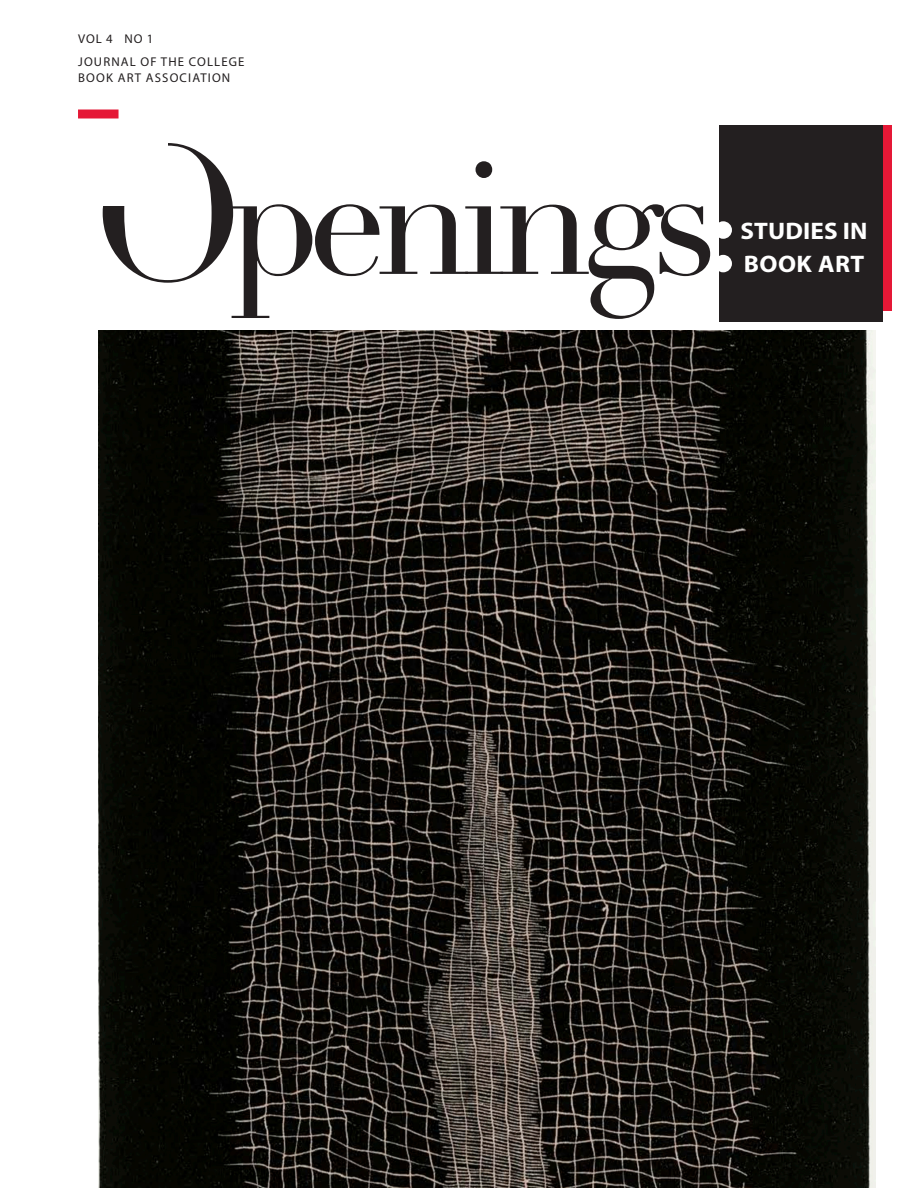
<style>
.page{position:relative;width:918px;height:1188px;background:#fff}
.page>*{position:absolute;margin:0;border:0;box-sizing:border-box;transform-origin:0 0}
.t1{font:157.5px "Didot";letter-spacing:-.07em;color:#231f20}
.t2{font:700 24px/33px "Myriad Pro";letter-spacing:.005em;color:#fff;scale:1.05 1}
.t3{font:12.75px/22.5px "Myriad Pro";letter-spacing:.09em;color:#231f20}
.s1{font-size:187.5px}
</style>
<div class="page">
<div style="left:78px;top:110px;width:41px;height:8px;background:#e51836"></div>
<div style="left:729px;top:125px;width:162px;height:185px;background:#e51836"></div>
<div style="left:719px;top:125px;width:164px;height:197px;background:#231f20"></div>
<div style="left:714px;top:221px;width:18px;height:18px;background:#fff;border-radius:50%"></div>
<div style="left:714px;top:255px;width:18px;height:17px;background:#fff;border-radius:50%"></div>
<img style="left:98px;top:330px;width:778px;height:858px">
<p class="t3" style="left:106px;top:28px;width:49px">4 NO 1</p>
<p class="t3" style="left:77px;top:29px;width:168px">VOL 1 NO 1<br>JOURNAL OF THE COLLEGE</p>
<p class="t3" style="left:77px;top:67px;width:154px">BOOK ART ASSOCIATION</p>
<p class="t1" style="left:90px;top:125px;width:630px"><span class="s1">O</span>penings</p>
<p class="t2" style="left:741px;top:215px;width:123px">STUDIES IN<br>BOOK ART</p>
</div>
